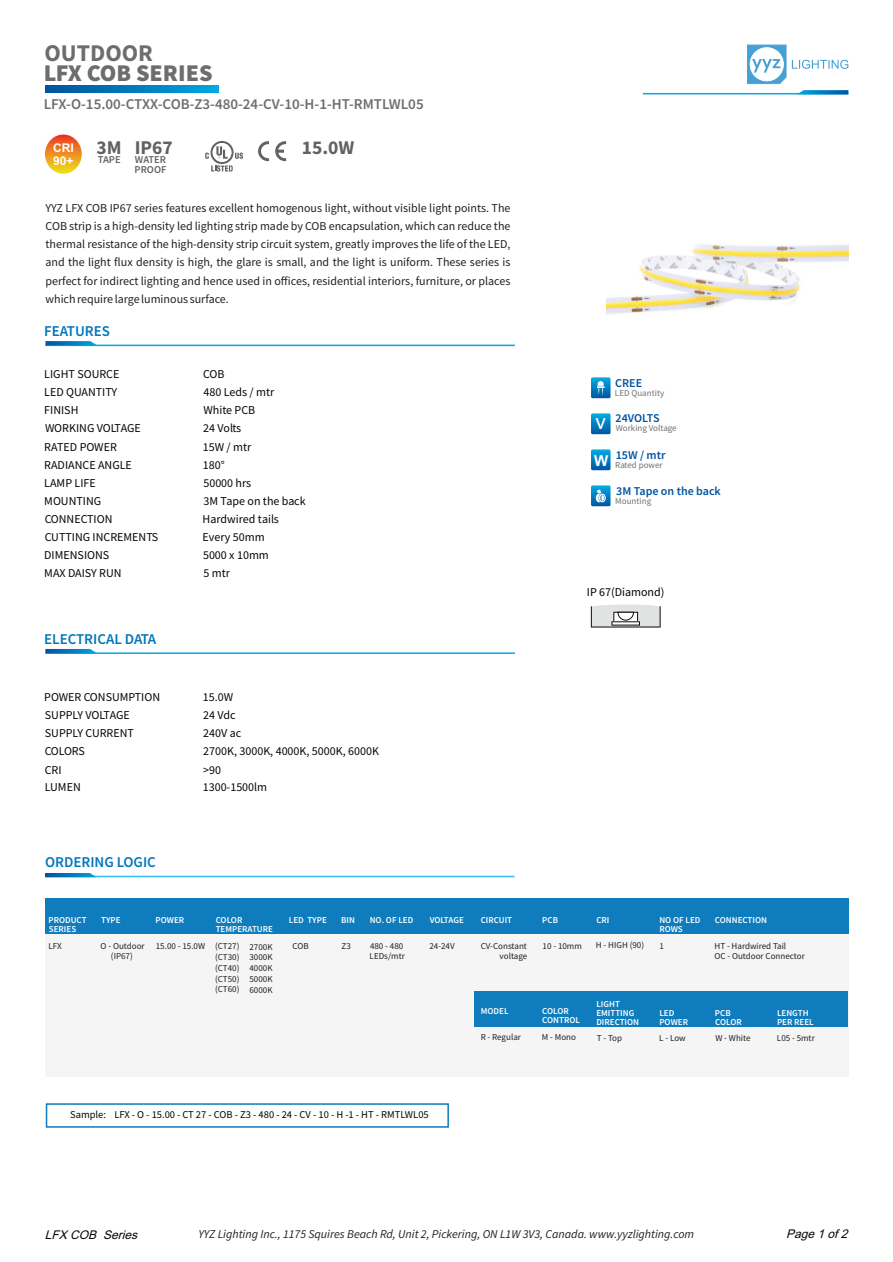
<style>
.page{position:relative;width:893px;height:1262px;background:#fff}
.page>*{position:absolute;margin:0;border:0;box-sizing:border-box;transform-origin:0 0}
.t1{font:900 24px "Source Sans Pro";color:#6d6d6e}
.t2{font:700 24px "Source Sans Pro";color:#6d6d6e}
.t3{font:21px "Arial";color:#fff}
.t4{font:700 19.5px "Source Sans Pro";color:#616262}
.t5{font:600 15px "Source Sans Pro";color:#6d6d6e}
.t6{font:600 15px "Source Sans Pro";color:#0076bb}
.t7{font:12px/18.1px "Source Sans Pro";color:#231f20;text-align:justify}
.t8{font:12px/18px "Source Sans Pro";color:#050606}
.t9{font:italic 12px "Source Sans Pro";color:#231f20}
.t10{font:600 12px "Source Sans Pro";color:#0053a0}
.t11{font:italic 12px "Arial";color:#050606}
.t12{font:12px "Source Sans Pro";color:#000}
.t13{font:700 12px "Arial";color:#fff}
.t14{font:10.5px "Source Sans Pro";color:#050606}
.t15{font:600 10.5px/10.5px "Source Sans Pro";color:#616262}
.t16{font:9px/10.8px "Source Sans Pro";color:#221f1f;text-align:justify}
.t17{font:600 9px/9px "Source Sans Pro";color:#fff}
.t18{font:9px "Source Sans Pro";color:#727172}
</style>
<div class="page">
<hr style="left:45px;top:344px;width:470px;height:2px;background:#02a9e2">
<svg style="left:45px;top:341px;width:52px;height:4px"></svg>
<hr style="left:45px;top:652px;width:470px;height:2px;background:#02a9e2">
<svg style="left:45px;top:649px;width:52px;height:4px"></svg>
<svg style="left:591px;top:377px;width:19px;height:21px"></svg>
<svg style="left:597px;top:381px;width:7px;height:13px"></svg>
<svg style="left:591px;top:413px;width:19px;height:21px"></svg>
<svg style="left:591px;top:449px;width:19px;height:21px"></svg>
<svg style="left:591px;top:485px;width:19px;height:21px"></svg>
<svg style="left:595px;top:489px;width:10px;height:13px"></svg>
<svg style="left:205px;top:141px;width:38px;height:31px"></svg>
<svg style="left:258px;top:141px;width:11px;height:20px"></svg>
<svg style="left:275px;top:141px;width:11px;height:20px"></svg>
<hr style="left:643px;top:93px;width:205px;height:1px;background:#02a9e2">
<svg style="left:796px;top:90px;width:52px;height:4px"></svg>
<svg style="left:747px;top:45px;width:101px;height:39px"></svg>
<svg style="left:45px;top:134px;width:37px;height:40px"></svg>
<img style="left:607px;top:244px;width:241px;height:70px">
<hr style="left:45px;top:875px;width:469px;height:2px;background:#38b9eb">
<svg style="left:45px;top:873px;width:52px;height:4px"></svg>
<div style="left:45px;top:898px;width:803px;height:35px;background:#0e7cbd"></div>
<div style="left:45px;top:933px;width:803px;height:143px;background:#f5f5f5"></div>
<div style="left:474px;top:991px;width:374px;height:35px;background:#0e7cbd"></div>
<div style="left:46px;top:1103px;width:403px;height:24px;border:2px solid #0e7cbd"></div>
<svg style="left:45px;top:85px;width:174px;height:8px"></svg>
<svg style="left:591px;top:604px;width:69px;height:23px"></svg>
<h1 class="t2" style="left:44px;top:43px;width:110px">OUTDOOR</h1>
<h1 class="t1" style="left:44px;top:63px;width:170px">LFX COB SERIES</h1>
<p class="t5" style="left:44px;top:98px;width:381px">LFX-O-15.00-CTXX-COB-Z3-480-24-CV-10-H-1-HT-RMTLWL05</p>
<p class="t13" style="left:53px;top:143px;width:22px">CRI</p>
<h3 class="t4" style="left:302px;top:139px;width:54px">15.0W</h3>
<p class="t13" style="left:53px;top:156px;width:22px">90+</p>
<h3 class="t4" style="left:97px;top:139px;width:27px">3M</h3>
<p class="t15" style="left:98px;top:155px;width:24px">TAPE</p>
<h3 class="t4" style="left:135px;top:139px;width:40px">IP67</h3>
<p class="t15" style="left:135px;top:155px;width:33px">WATER<br>PROOF</p>
<p class="t7" style="left:45px;top:200px;width:466px">YYZ LFX COB IP67 series features excellent homogenous light, without visible light points. The COB strip is a high-density led lighting strip made by COB encapsulation, which can reduce the thermal resistance of the high-density strip circuit system, greatly improves the life of the LED, and the light flux density is high, the glare is small, and the light is uniform. These series is perfect for indirect lighting and hence used in offices, residential interiors, furniture, or places which require large luminous surface.</p>
<p class="t6" style="left:44px;top:324px;width:67px">FEATURES</p>
<p class="t8" style="left:44px;top:366px;width:98px">LIGHT SOURCE<br>LED QUANTITY<br>FINISH<br>WORKING VOLTAGE</p>
<p class="t8" style="left:203px;top:366px;width:73px">COB<br>480 Leds / mtr<br>White PCB<br>24 Volts</p>
<p class="t8" style="left:44px;top:438px;width:89px">RATED POWER<br>RADIANCE ANGLE</p>
<p class="t8" style="left:203px;top:438px;width:50px">15W / mtr<br>180°</p>
<p class="t8" style="left:44px;top:474px;width:115px">LAMP LIFE<br>MOUNTING<br>CONNECTION<br>CUTTING INCREMENTS<br>DIMENSIONS</p>
<p class="t8" style="left:203px;top:474px;width:105px">50000 hrs<br>3M Tape on the back<br>Hardwired tails<br>Every 50mm<br>5000 x 10mm</p>
<p class="t8" style="left:44px;top:564px;width:79px">MAX DAISY RUN</p>
<p class="t8" style="left:203px;top:564px;width:28px">5 mtr</p>
<p class="t6" style="left:44px;top:632px;width:114px">ELECTRICAL DATA</p>
<p class="t8" style="left:44px;top:689px;width:117px">POWER CONSUMPTION<br>SUPPLY VOLTAGE<br>SUPPLY CURRENT</p>
<p class="t8" style="left:203px;top:689px;width:40px">15.0W<br>24 Vdc<br>240V ac</p>
<p class="t8" style="left:45px;top:743px;width:42px;line-height:18.6px">COLORS<br>CRI</p>
<p class="t8" style="left:45px;top:779px;width:38px">LUMEN</p>
<p class="t6" style="left:45px;top:855px;width:112px">ORDERING LOGIC</p>
<p class="t8" style="left:203px;top:743px;width:177px">2700K, 3000K, 4000K, 5000K, 6000K</p>
<p class="t8" style="left:203px;top:762px;width:66px;line-height:17.2px">&gt;90<br>1300-1500lm</p>
<p class="t10" style="left:615px;top:377px;width:28px">CREE</p>
<p class="t18" style="left:615px;top:389px;width:51px">LED Quantity</p>
<p class="t10" style="left:615px;top:413px;width:46px">24VOLTS</p>
<h2 class="t3" style="left:595px;top:414px;width:12px">v</h2>
<p class="t18" style="left:615px;top:424px;width:62px">Working Voltage</p>
<p class="t10" style="left:615px;top:449px;width:51px">15W / mtr</p>
<p class="t18" style="left:594px;top:461px;width:70px"><sup>W</sup> Rated power</p>
<p class="t10" style="left:616px;top:485px;width:106px">3M Tape on the back</p>
<p class="t18" style="left:615px;top:497px;width:37px">Mounting</p>
<p class="t12" style="left:587px;top:587px;width:79px">IP 67(Diamond)</p>
<p class="t17" style="left:48px;top:916px;width:40px">PRODUCT<br>SERIES</p>
<p class="t17" style="left:101px;top:916px;width:21px">TYPE</p>
<p class="t17" style="left:155px;top:915px;width:30px">POWER</p>
<p class="t17" style="left:216px;top:915px;width:59px">COLOR<br>TEMPERATURE</p>
<p class="t17" style="left:289px;top:916px;width:39px">LED TYPE</p>
<p class="t17" style="left:341px;top:915px;width:15px">BIN</p>
<p class="t17" style="left:370px;top:915px;width:45px">NO. OF LED</p>
<p class="t17" style="left:430px;top:915px;width:36px">VOLTAGE</p>
<p class="t17" style="left:481px;top:915px;width:33px">CIRCUIT</p>
<p class="t17" style="left:542px;top:915px;width:17px">PCB</p>
<p class="t17" style="left:596px;top:915px;width:15px">CRI</p>
<p class="t17" style="left:659px;top:915px;width:43px">NO OF LED<br>ROWS</p>
<p class="t17" style="left:715px;top:915px;width:54px">CONNECTION</p>
<p class="t16" style="left:48px;top:941px;width:15px">LFX</p>
<p class="t16" style="left:156px;top:941px;width:85px">15.00 - 15.0W (CT27)</p>
<p class="t16" style="left:292px;top:941px;width:18px">COB</p>
<p class="t16" style="left:341px;top:941px;width:11px">Z3</p>
<p class="t16" style="left:215px;top:952px;width:26px">(CT30) (CT40) (CT50) (CT60)</p>
<p class="t16" style="left:249px;top:942px;width:25px">2700K 3000K 4000K 5000K 6000K</p>
<p class="t16" style="left:369px;top:941px;width:37px">480 - 480<br>LEDs/mtr</p>
<p class="t16" style="left:429px;top:941px;width:27px">24-24V</p>
<p class="t16" style="left:480px;top:941px;width:48px;line-height:10.4px;text-align:right">CV-Constant voltage</p>
<p class="t16" style="left:542px;top:941px;width:41px">10 - 10mm</p>
<p class="t16" style="left:596px;top:940px;width:50px">H - HIGH (90)</p>
<p class="t16" style="left:659px;top:941px;width:6px">1</p>
<p class="t16" style="left:714px;top:941px;width:73px">HT - Hardwired Tail</p>
<p class="t16" style="left:480px;top:1032px;width:42px">R - Regular</p>
<p class="t16" style="left:542px;top:1032px;width:36px">M - Mono</p>
<p class="t16" style="left:596px;top:1033px;width:27px">T - Top</p>
<p class="t16" style="left:659px;top:1033px;width:28px">L - Low</p>
<p class="t16" style="left:715px;top:1033px;width:37px">W - White</p>
<p class="t16" style="left:777px;top:1033px;width:39px">L05 - 5mtr</p>
<p class="t16" style="left:101px;top:941px;width:46px">O - Outdoor</p>
<p class="t16" style="left:111px;top:951px;width:23px">(IP67)</p>
<p class="t16" style="left:714px;top:951px;width:92px">OC - Outdoor Connector</p>
<p class="t17" style="left:481px;top:1007px;width:29px">MODEL</p>
<p class="t17" style="left:542px;top:1007px;width:39px">COLOR<br>CONTROL</p>
<p class="t17" style="left:596px;top:1000px;width:44px">LIGHT<br>EMITTING<br>DIRECTION</p>
<p class="t17" style="left:659px;top:1008px;width:30px">LED<br>POWER</p>
<p class="t17" style="left:715px;top:1008px;width:28px">PCB<br>COLOR</p>
<p class="t17" style="left:777px;top:1008px;width:38px">LENGTH<br>PER REEL</p>
<p class="t14" style="left:70px;top:1110px;width:360px">Sample: LFX - O - 15.00 - CT 27 - COB - Z3 - 480 - 24 - CV - 10 - H -1 - HT - RMTLWL05</p>
<p class="t11" style="left:45px;top:1230px;width:97px">LFX COB Series</p>
<p class="t9" style="left:198px;top:1228px;width:497px">YYZ Lighting Inc., 1175 Squires Beach Rd, Unit 2, Pickering, ON L1W 3V3, Canada. www.yyzlighting.com</p>
<p class="t11" style="left:786px;top:1228px;width:66px">Page 1 of 2</p>
</div>
